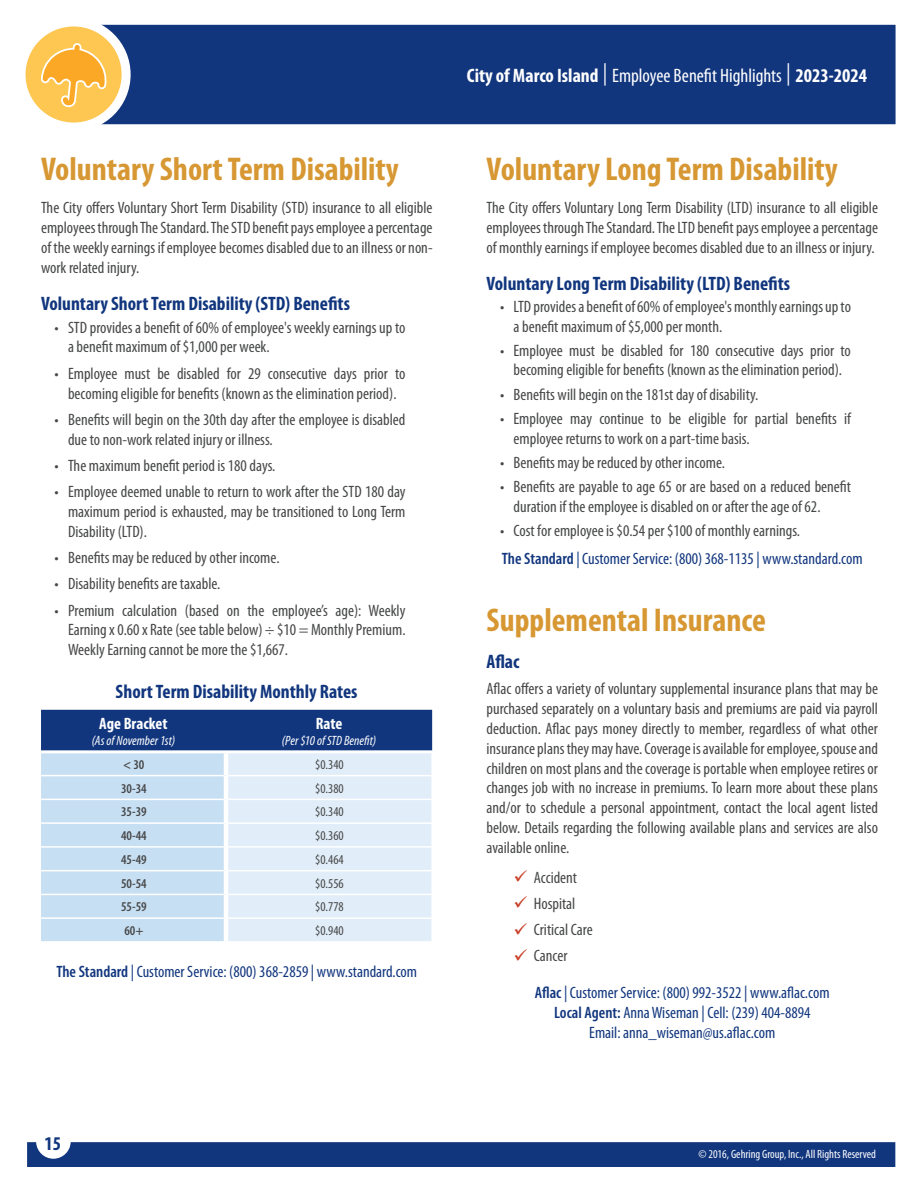
<style>
.page{position:relative;width:918px;height:1188px;background:#fff}
.page>*{position:absolute;margin:0;border:0;box-sizing:border-box;transform-origin:0 0}
.TOC_-_Insurance_Type_-_Header_V2{font:700 condensed 33px "Myriad Pro";color:#d79833}
.Body_-_Sub_Header{font:700 condensed 19.5px "Myriad Pro";color:#11367e}
.t1{font:700 condensed 19.5px "Myriad Pro";color:#fff}
.Rate_Table_-_Header{font:700 condensed 19.5px "Myriad Pro";color:#11367e}
.Body_-_Main{font:condensed 16.5px/19.8px "Myriad Pro";color:#464748;text-align:justify}
.Body_-_Carrier_Info{font:condensed 16.5px/19.8px "Myriad Pro";color:#11367e;text-align:center}
.Rate_Table_-_Interior_Header{font:700 condensed 16.5px "Myriad Pro";color:#fff}
.Table_2_-_Numbers{font:condensed 13.5px "Myriad Pro";color:#464748}
.Rate_Table_-_Interior_Header-2{font:italic condensed 13.5px "Myriad Pro";letter-spacing:.005em;color:#fff}
.Table_2_-_Sub_Sub_Category{font:600 condensed 13.5px "Myriad Pro";color:#464748}
.t2{font:condensed 12px "Myriad Pro";color:#fff}
.s1{font-weight:600}
.s2{font-weight:400;font-size:22.35px}
.s3{font-weight:400}
</style>
<div class="page">
<div style="left:27px;top:1142px;width:868px;height:25px;background:#11367e"></div>
<div style="left:104px;top:25px;width:792px;height:99px;background:#11367e"></div>
<svg style="left:21px;top:22px;width:105px;height:105px;fill:#fec752"></svg>
<div style="left:17px;top:17px;width:114px;height:115px;border:9px solid #fff;border-radius:50%"></div>
<svg style="left:40px;top:42px;width:67px;height:66px;background:#fcc052"></svg>
<svg style="left:41px;top:710px;width:391px;height:231px;background:#b0c5df"></svg>
<hr style="left:41px;top:775px;width:183px;height:1px;background:#fff">
<hr style="left:228px;top:775px;width:205px;height:1px;background:#fff">
<hr style="left:41px;top:799px;width:183px;height:1px;background:#fff">
<hr style="left:228px;top:799px;width:205px;height:1px;background:#fff">
<hr style="left:41px;top:822px;width:183px;height:2px;background:#fff">
<hr style="left:228px;top:822px;width:205px;height:2px;background:#fff">
<hr style="left:41px;top:846px;width:183px;height:2px;background:#fff">
<hr style="left:228px;top:846px;width:205px;height:2px;background:#fff">
<hr style="left:41px;top:870px;width:183px;height:1px;background:#fff">
<hr style="left:228px;top:870px;width:205px;height:1px;background:#fff">
<hr style="left:41px;top:894px;width:183px;height:1px;background:#fff">
<hr style="left:228px;top:894px;width:205px;height:1px;background:#fff">
<hr style="left:41px;top:917px;width:183px;height:2px;background:#fff">
<hr style="left:228px;top:917px;width:205px;height:2px;background:#fff">
<hr style="left:431px;top:753px;width:2px;height:22px;background:#fff">
<hr style="left:431px;top:776px;width:2px;height:23px;background:#fff">
<hr style="left:431px;top:800px;width:2px;height:22px;background:#fff">
<hr style="left:431px;top:824px;width:2px;height:22px;background:#fff">
<hr style="left:431px;top:848px;width:2px;height:22px;background:#fff">
<hr style="left:431px;top:871px;width:2px;height:23px;background:#fff">
<hr style="left:431px;top:895px;width:2px;height:22px;background:#fff">
<hr style="left:431px;top:919px;width:2px;height:22px;background:#fff">
<hr style="left:224px;top:753px;width:4px;height:23px;background:#fff">
<hr style="left:224px;top:776px;width:4px;height:23px;background:#fff">
<hr style="left:224px;top:799px;width:4px;height:24px;background:#fff">
<hr style="left:224px;top:823px;width:4px;height:24px;background:#fff">
<hr style="left:224px;top:847px;width:4px;height:24px;background:#fff">
<hr style="left:224px;top:871px;width:4px;height:23px;background:#fff">
<hr style="left:224px;top:894px;width:4px;height:24px;background:#fff">
<hr style="left:224px;top:918px;width:4px;height:23px;background:#fff">
<hr style="left:41px;top:750px;width:185px;height:3px;background:#fff">
<hr style="left:226px;top:750px;width:207px;height:3px;background:#fff">
<p class="TOC_-_Insurance_Type_-_Header_V2" style="left:41px;top:151px;width:359px">Voluntary Short Term Disability</p>
<p class="Body_-_Main" style="left:41px;top:198px;width:393px">The City offers Voluntary Short Term Disability (STD) insurance to all eligible employees through The Standard. The STD benefit pays employee a percentage of the weekly earnings if employee becomes disabled due to an illness or non&shy;work related injury.</p>
<p class="Body_-_Sub_Header" style="left:41px;top:292px;width:310px">Voluntary Short Term Disability (STD) Benefits</p>
<p class="Body_-_Main" style="left:68px;top:318px;width:339px;text-indent:-14px">• STD provides a benefit of 60% of employee's weekly earnings up to a benefit maximum of $1,000 per week.</p>
<p class="Body_-_Main" style="left:55px;top:364px;width:352px;text-align:center">• Employee must be disabled for 29 consecutive days prior to becoming eligible for benefits (known as the elimination period).</p>
<p class="Body_-_Main" style="left:68px;top:410px;width:339px;text-indent:-14px">• Benefits will begin on the 30th day after the employee is disabled due to non-work related injury or illness.</p>
<p class="Body_-_Main" style="left:55px;top:456px;width:222px">• The maximum benefit period is 180 days.</p>
<p class="Body_-_Main" style="left:68px;top:482px;width:339px;text-indent:-14px">• Employee deemed unable to return to work after the STD 180 day maximum period is exhausted, may be transitioned to Long Term Disability (LTD).</p>
<p class="Body_-_Main" style="left:55px;top:548px;width:227px">• Benefits may be reduced by other income.</p>
<p class="Body_-_Main" style="left:55px;top:574px;width:167px">• Disability benefits are taxable.</p>
<p class="Body_-_Main" style="left:68px;top:601px;width:339px;text-indent:-14px">• Premium calculation (based on the employee’s age): Weekly Earning x 0.60 x Rate (see table below) ÷ $10 = Monthly Premium.<br>Weekly Earning cannot be more the $1,667.</p>
<p class="Rate_Table_-_Header" style="left:116px;top:681px;width:243px">Short Term Disability Monthly Rates</p>
<p class="Rate_Table_-_Interior_Header" style="left:99px;top:714px;width:70px">Age Bracket</p>
<p class="Rate_Table_-_Interior_Header-2" style="left:92px;top:733px;width:85px">(As of November 1st)</p>
<p class="Rate_Table_-_Interior_Header" style="left:316px;top:714px;width:28px">Rate</p>
<p class="Rate_Table_-_Interior_Header-2" style="left:282px;top:733px;width:96px">(Per $10 of STD Benefit)</p>
<p class="Table_2_-_Sub_Sub_Category" style="left:123px;top:757px;width:23px">&lt; 30</p>
<p class="Table_2_-_Numbers" style="left:315px;top:757px;width:30px">$0.340</p>
<p class="Table_2_-_Sub_Sub_Category" style="left:121px;top:781px;width:27px">30-34</p>
<p class="Table_2_-_Numbers" style="left:315px;top:781px;width:30px">$0.380</p>
<p class="Table_2_-_Sub_Sub_Category" style="left:121px;top:804px;width:27px">35-39</p>
<p class="Table_2_-_Numbers" style="left:315px;top:805px;width:30px">$0.340</p>
<p class="Table_2_-_Sub_Sub_Category" style="left:121px;top:828px;width:27px">40-44</p>
<p class="Table_2_-_Numbers" style="left:315px;top:828px;width:30px">$0.360</p>
<p class="Table_2_-_Sub_Sub_Category" style="left:121px;top:852px;width:27px">45-49</p>
<p class="Table_2_-_Numbers" style="left:315px;top:852px;width:30px">$0.464</p>
<p class="Table_2_-_Sub_Sub_Category" style="left:121px;top:876px;width:27px">50-54</p>
<p class="Table_2_-_Numbers" style="left:315px;top:876px;width:30px">$0.556</p>
<p class="Table_2_-_Sub_Sub_Category" style="left:121px;top:900px;width:27px">55-59</p>
<p class="Table_2_-_Numbers" style="left:315px;top:900px;width:30px">$0.778</p>
<p class="Table_2_-_Sub_Sub_Category" style="left:124px;top:923px;width:21px">60+</p>
<p class="Table_2_-_Numbers" style="left:315px;top:923px;width:30px">$0.940</p>
<p class="Body_-_Carrier_Info" style="left:56px;top:962px;width:362px"><span class="s1">The Standard</span> | Customer Service: (800) 368-2859 | www.standard.com</p>
<p class="t1" style="left:467px;top:65px;width:402px">City of Marco Island <span class="s2">|</span> <span class="s3">Employee Benefit Highlights</span> <span class="s2">|</span> 2023-2024</p>
<p class="TOC_-_Insurance_Type_-_Header_V2" style="left:487px;top:151px;width:353px">Voluntary Long Term Disability</p>
<p class="Body_-_Main" style="left:487px;top:198px;width:393px">The City offers Voluntary Long Term Disability (LTD) insurance to all eligible employees through The Standard. The LTD benefit pays employee a percentage of monthly earnings if employee becomes disabled due to an illness or injury.</p>
<p class="Body_-_Sub_Header" style="left:487px;top:273px;width:305px">Voluntary Long Term Disability (LTD) Benefits</p>
<p class="Body_-_Main" style="left:514px;top:297px;width:339px;text-indent:-14px">• LTD provides a benefit of 60% of employee's monthly earnings up to a benefit maximum of $5,000 per month.</p>
<p class="Body_-_Main" style="left:500px;top:341px;width:352px;text-align:center">• Employee must be disabled for 180 consecutive days prior to becoming eligible for benefits (known as the elimination period).</p>
<p class="Body_-_Main" style="left:500px;top:385px;width:260px">• Benefits will begin on the 181st day of disability.</p>
<p class="Body_-_Main" style="left:514px;top:409px;width:339px;text-indent:-14px">• Employee may continue to be eligible for partial benefits if employee returns to work on a part-time basis.</p>
<p class="Body_-_Main" style="left:500px;top:453px;width:227px">• Benefits may be reduced by other income.</p>
<p class="Body_-_Main" style="left:514px;top:477px;width:339px;text-indent:-14px">• Benefits are payable to age 65 or are based on a reduced benefit duration if the employee is disabled on or after the age of 62.</p>
<p class="Body_-_Main" style="left:500px;top:521px;width:302px">• Cost for employee is $0.54 per $100 of monthly earnings.</p>
<p class="Body_-_Carrier_Info" style="left:502px;top:549px;width:362px"><span class="s1">The Standard</span> | Customer Service: (800) 368-1135 | www.standard.com</p>
<p class="TOC_-_Insurance_Type_-_Header_V2" style="left:487px;top:602px;width:281px">Supplemental Insurance</p>
<p class="Body_-_Sub_Header" style="left:487px;top:651px;width:34px">Aflac</p>
<p class="Body_-_Main" style="left:487px;top:679px;width:393px">Aflac offers a variety of voluntary supplemental insurance plans that may be purchased separately on a voluntary basis and premiums are paid via payroll deduction. Aflac pays money directly to member, regardless of what other insurance plans they may have. Coverage is available for employee, spouse and children on most plans and the coverage is portable when employee retires or changes job with no increase in premiums. To learn more about these plans and/or to schedule a personal appointment, contact the local agent listed below. Details regarding the following available plans and services are also available online.</p>
<p class="Body_-_Main" style="left:534px;top:868px;width:45px">Accident</p>
<p class="Body_-_Main" style="left:534px;top:894px;width:43px">Hospital</p>
<p class="Body_-_Main" style="left:534px;top:920px;width:61px">Critical Care</p>
<p class="Body_-_Main" style="left:534px;top:946px;width:35px">Cancer</p>
<p class="Body_-_Carrier_Info" style="left:535px;top:983px;width:296px"><span class="s1">Aflac</span> | Customer Service: (800) 992-3522 | www.aflac.com<br><span class="s1">Local Agent:</span> Anna Wiseman | Cell: (239) 404-8894<br>Email: anna_wiseman@us.aflac.com</p>
<p class="Body_-_Sub_Header" style="left:45px;top:1133px;width:18px">15</p>
<p class="t2" style="left:698px;top:1148px;width:179px">© 2016, Gehring Group, Inc., All Rights Reserved</p>
</div>
